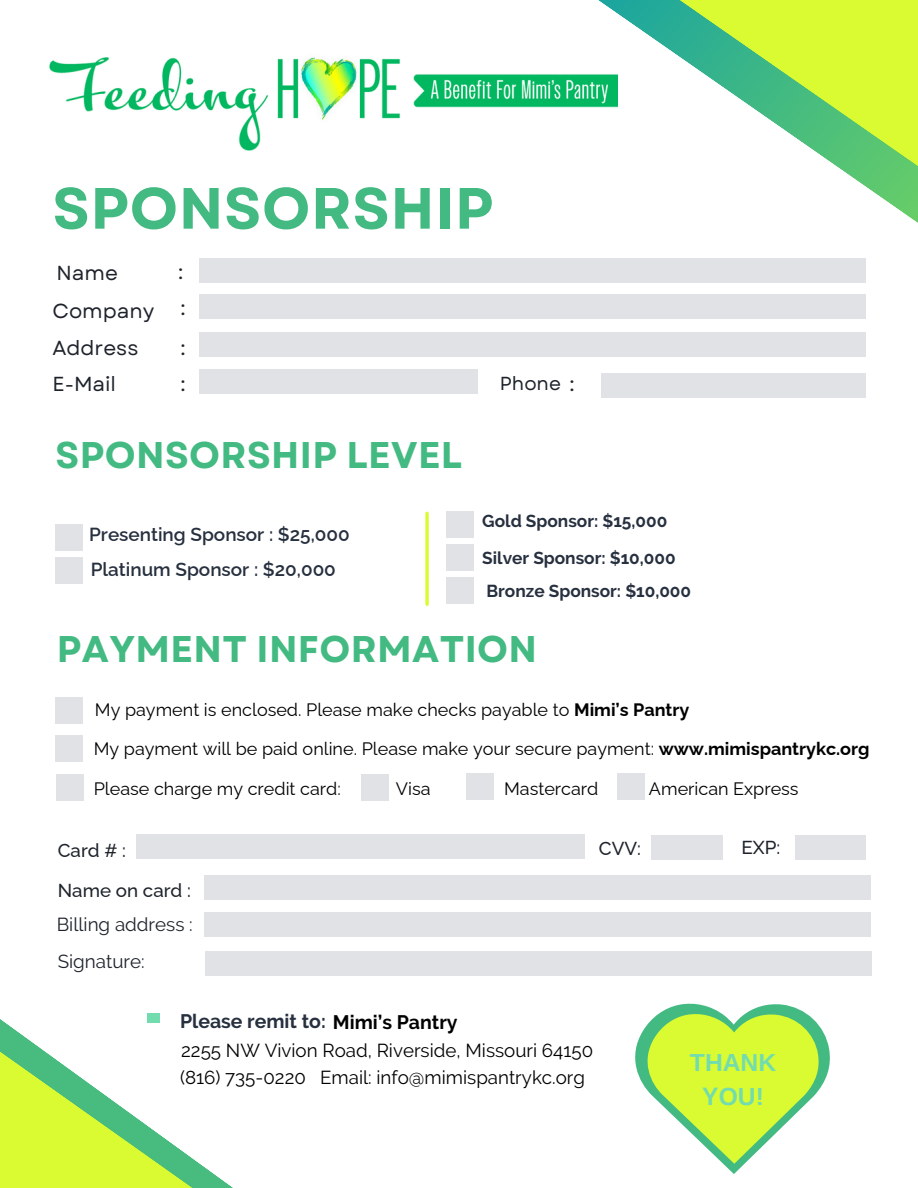
<style>
.page{position:relative;width:918px;height:1188px;background:#fff}
.page>*{position:absolute;margin:0;border:0;box-sizing:border-box;transform-origin:0 0}
.t1{font:700 58.05px "Garet";letter-spacing:.01em;color:#43ba82}
.t2{font:700 37.05px "Garet";letter-spacing:.01em;color:#43ba82}
.t3{font:700 24.6px/33.8px "Arimo";color:#73dcae;text-align:center}
.t4{font:20.25px "Garet";color:#1e232b}
.t5{font:700 19.5px "Raleway";color:#27303f}
.t6{font:600 18.9px "Raleway";color:#27303f}
.t7{font:18.9px "Garet";color:#1e232b}
.t8{font:18.75px "Raleway";color:#000}
.t9{font:500 18.75px "Raleway";color:#1e232b}
.t10{font:18.75px "Raleway";color:#1e232b}
.t11{font:18px "Raleway";color:#000}
.t12{font:700 17.25px "Raleway";color:#27303f}
.s1{font-size:20.25px}
.s2{font-weight:700}
.s3{color:#000}
</style>
<div class="page">
<div style="left:199px;top:258px;width:666px;height:25px;background:#e1e2e6"></div>
<div style="left:199px;top:332px;width:666px;height:25px;background:#e1e2e6"></div>
<div style="left:199px;top:369px;width:278px;height:24px;background:#e1e2e6"></div>
<div style="left:601px;top:373px;width:264px;height:24px;background:#e1e2e6"></div>
<svg style="left:598px;top:0;width:320px;height:280px"></svg>
<svg style="left:0;top:1013px;width:206px;height:175px"></svg>
<img style="left:49px;top:21px;width:568px;height:146px">
<div style="left:137px;top:834px;width:448px;height:24px;background:#e1e2e6"></div>
<div style="left:205px;top:875px;width:666px;height:25px;background:#e1e2e6"></div>
<div style="left:205px;top:912px;width:666px;height:24px;background:#e1e2e6"></div>
<div style="left:446px;top:545px;width:27px;height:26px;background:#e1e2e6"></div>
<div style="left:446px;top:577px;width:27px;height:27px;background:#e1e2e6"></div>
<div style="left:55px;top:524px;width:28px;height:27px;background:#e1e2e6"></div>
<div style="left:56px;top:557px;width:27px;height:26px;background:#e1e2e6"></div>
<svg style="left:425px;top:513px;width:4px;height:91px"></svg>
<div style="left:446px;top:511px;width:27px;height:26px;background:#e1e2e6"></div>
<div style="left:199px;top:294px;width:666px;height:25px;background:#e1e2e6"></div>
<div style="left:55px;top:736px;width:28px;height:26px;background:#e1e2e6"></div>
<div style="left:57px;top:775px;width:27px;height:26px;background:#e1e2e6"></div>
<div style="left:55px;top:697px;width:28px;height:26px;background:#e1e2e6"></div>
<div style="left:361px;top:775px;width:27px;height:26px;background:#e1e2e6"></div>
<div style="left:467px;top:773px;width:27px;height:27px;background:#e1e2e6"></div>
<div style="left:617px;top:773px;width:28px;height:27px;background:#e1e2e6"></div>
<div style="left:651px;top:835px;width:71px;height:25px;background:#e1e2e6"></div>
<div style="left:795px;top:835px;width:71px;height:25px;background:#e1e2e6"></div>
<div style="left:206px;top:951px;width:666px;height:25px;background:#e1e2e6"></div>
<svg style="left:635px;top:1004px;width:195px;height:170px"></svg>
<h6 class="t1" style="left:53px;top:167px;width:442px">SPONSORSHIP</h6>
<p class="t4" style="left:57px;top:258px;width:63px">Name</p>
<h6 class="t4" style="left:178px;top:257px;width:7px">:</h6>
<h5 class="t4" style="left:53px;top:297px;width:103px">Company</h5>
<h5 class="t4" style="left:181px;top:294px;width:7px">:</h5>
<h5 class="t4" style="left:181px;top:333px;width:7px">:</h5>
<p class="t4" style="left:181px;top:370px;width:7px">:</p>
<h6 class="t4" style="left:53px;top:333px;width:87px">Address</h6>
<p class="t4" style="left:53px;top:370px;width:65px">E-Mail</p>
<h6 class="t7" style="left:500px;top:370px;width:76px">Phone <span class="s1">:</span></h6>
<p class="t2" style="left:55px;top:428px;width:408px">SPONSORSHIP LEVEL</p>
<h4 class="t12" style="left:482px;top:511px;width:187px">Gold Sponsor: $15,000</h4>
<h4 class="t12" style="left:482px;top:548px;width:195px">Silver Sponsor: $10,000</h4>
<h5 class="t12" style="left:487px;top:580px;width:206px">Bronze Sponsor: $10,000</h5>
<h6 class="t2" style="left:57px;top:622px;width:482px">PAYMENT INFORMATION</h6>
<p class="t6" style="left:89px;top:523px;width:262px">Presenting Sponsor : $25,000</p>
<h5 class="t6" style="left:91px;top:559px;width:247px">Platinum Sponsor : $20,000</h5>
<h5 class="t11" style="left:95px;top:699px;width:596px">My payment is enclosed. Please make checks payable to <span class="s2">Mimi’s Pantry</span></h5>
<h6 class="t11" style="left:94px;top:738px;width:777px">My payment will be paid online. Please make your secure payment: <span class="s2">www.mimispantrykc.org</span></h6>
<h1 class="t11" style="left:94px;top:778px;width:249px">Please charge my credit card:</h1>
<h1 class="t11" style="left:396px;top:778px;width:36px">Visa</h1>
<h1 class="t11" style="left:504px;top:778px;width:96px">Mastercard</h1>
<h1 class="t11" style="left:649px;top:778px;width:151px">American Express</h1>
<p class="t9" style="left:58px;top:840px;width:70px">Card # :</p>
<h2 class="t9" style="left:58px;top:879px;width:135px">Name on card :</h2>
<p class="t10" style="left:57px;top:914px;width:138px">Billing address :</p>
<h6 class="t10" style="left:58px;top:951px;width:88px">Signature:</h6>
<p class="t9" style="left:599px;top:837px;width:44px">CVV:</p>
<h6 class="t9" style="left:742px;top:836px;width:40px">EXP:</h6>
<p class="t5" style="left:180px;top:1009px;width:279px">Please remit to: <span class="s3">Mimi’s Pantry</span></p>
<p class="t8" style="left:181px;top:1039px;width:414px">2255 NW Vivion Road, Riverside, Missouri 64150</p>
<h2 class="t8" style="left:180px;top:1066px;width:407px">(816) 735-0220 Email: info@mimispantrykc.org</h2>
<h3 class="t3" style="left:690px;top:1046px;width:88px">THANK<br>YOU!</h3>
</div>
